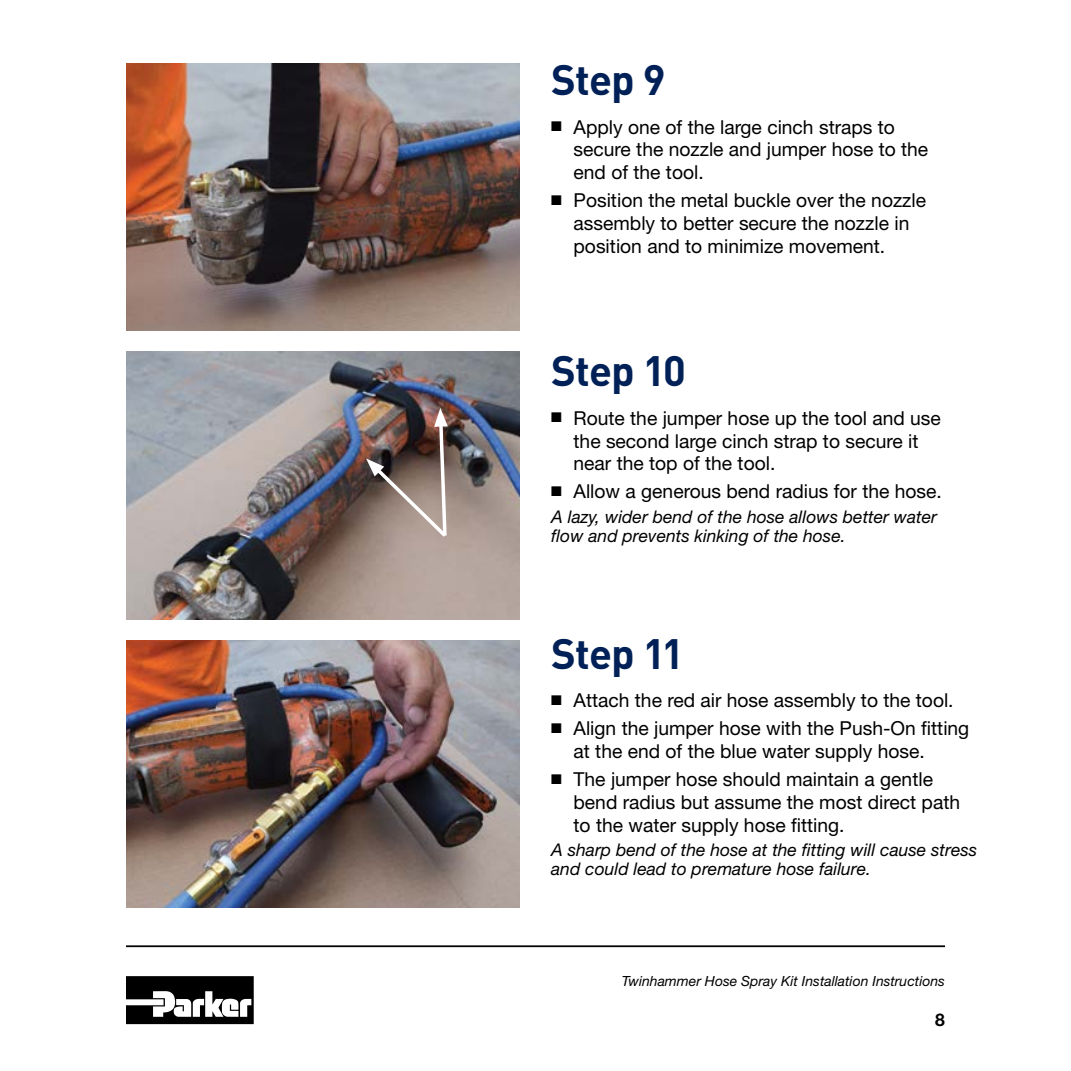
<style>
.page{position:relative;width:1071px;height:1071px;background:#fff}
.page>*{position:absolute;margin:0;border:0;box-sizing:border-box;transform-origin:0 0}
.t1{font:700 42px "DINOT";letter-spacing:-.02em;color:#002157}
.t2{font:19.25px/22.8px "Helvetica Neue LT Std";color:#000}
.t3{font:italic 17.5px/19.2px "Helvetica Neue LT Std";color:#000}
.t4{font:700 17.5px "Helvetica Neue LT Std";color:#000}
.t5{font:italic 14px "Helvetica Neue LT Std";color:#000}
</style>
<div class="page">
<svg style="left:126px;top:976px;width:128px;height:48px"></svg>
<hr style="left:126px;top:945px;width:819px;height:2px;background:#000">
<img style="left:126px;top:63px;width:394px;height:268px">
<img style="left:126px;top:352px;width:394px;height:267px">
<img style="left:126px;top:640px;width:394px;height:268px">
<img style="left:366px;top:408px;width:84px;height:133px">
<h1 class="t1" style="left:551px;top:51px;width:116px">Step 9</h1>
<p class="t2" style="left:574px;top:115px;width:356px;text-indent:-22px">■ Apply one of the large cinch straps to secure the nozzle and jumper hose to the end of the tool.</p>
<p class="t2" style="left:574px;top:189px;width:354px;text-indent:-22px">■ Position the metal buckle over the nozzle assembly to better secure the nozzle in position and to minimize movement.</p>
<h1 class="t1" style="left:551px;top:343px;width:136px">Step 10</h1>
<p class="t2" style="left:574px;top:406px;width:369px;text-indent:-22px">■ Route the jumper hose up the tool and use the second large cinch strap to secure it near the top of the tool.</p>
<p class="t2" style="left:551px;top:480px;width:392px">■ Allow a generous bend radius for the hose.</p>
<p class="t3" style="left:551px;top:507px;width:387px">A lazy, wider bend of the hose allows better water flow and prevents kinking of the hose.</p>
<h1 class="t1" style="left:551px;top:625px;width:134px">Step 11</h1>
<p class="t2" style="left:551px;top:689px;width:404px">■ Attach the red air hose assembly to the tool.</p>
<p class="t2" style="left:574px;top:717px;width:397px;text-indent:-22px">■ Align the jumper hose with the Push-On fitting at the end of the blue water supply hose.</p>
<p class="t2" style="left:574px;top:768px;width:388px;text-indent:-22px">■ The jumper hose should maintain a gentle bend radius but assume the most direct path to the water supply hose fitting.</p>
<p class="t3" style="left:551px;top:840px;width:428px">A sharp bend of the hose at the fitting will cause stress and could lead to premature hose failure.</p>
<p class="t5" style="left:622px;top:972px;width:325px">Twinhammer Hose Spray Kit Installation Instructions</p>
<p class="t4" style="left:935px;top:1009px;width:11px">8</p>
</div>
